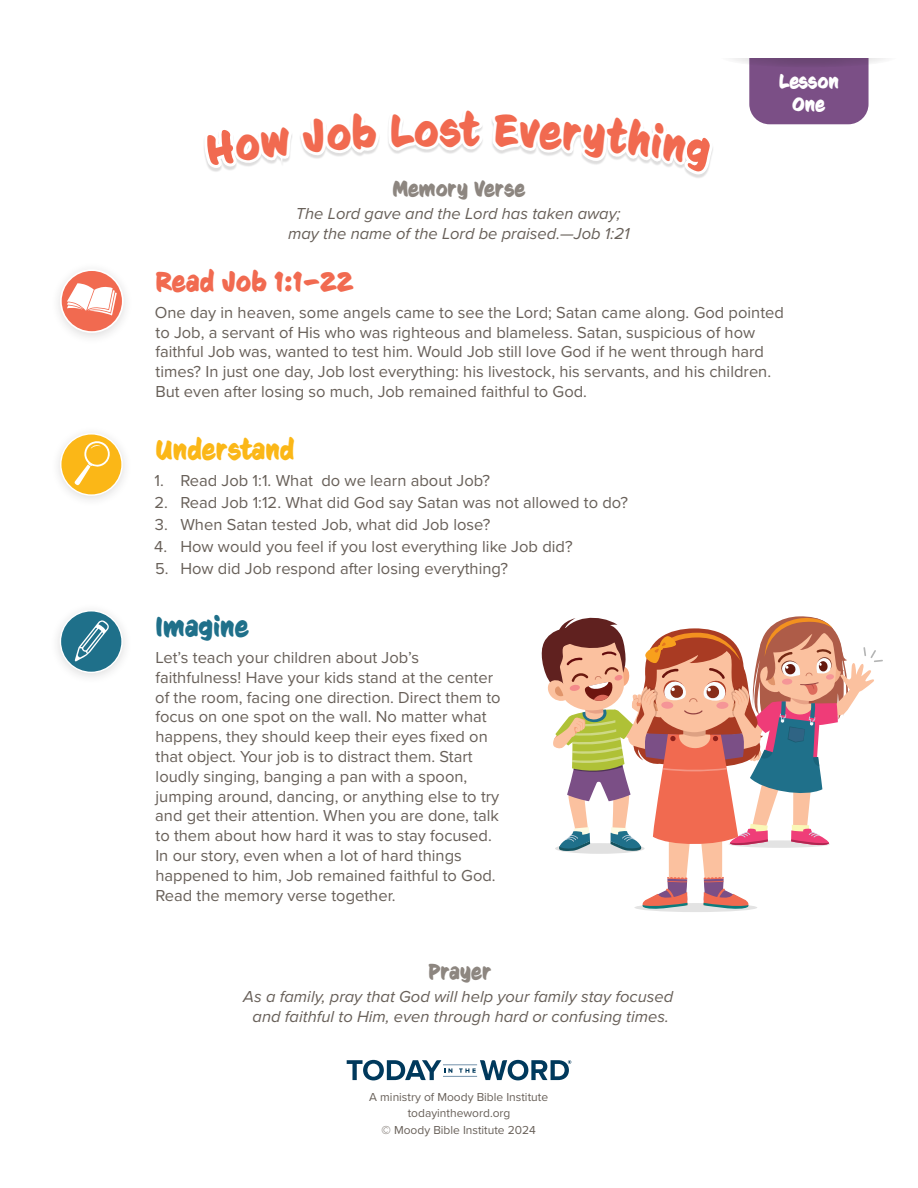
<style>
.page{position:relative;width:918px;height:1188px;background:#fff}
.page>*{position:absolute;margin:0;border:0;box-sizing:border-box;transform-origin:0 0}
.t1{font:700 43.5px "CC Sign Language";color:#f16a50}
.t2{font:700 27px "CC Sign Language";color:#f16a50}
.t3{font:700 27px "CC Sign Language";color:#fbb717}
.t4{font:700 27px "CC Sign Language";color:#1f708a}
.t5{font:700 21px "CC Sign Language";color:#8d8680}
.t6{font:700 19.5px/23.4px "CC Sign Language";color:#fff;text-align:center}
.t7{font:16.5px/19.8px "Proxima Nova";color:#686059}
.t8{font:italic 16.5px/19.8px "Proxima Nova";color:#686059;text-align:center}
.t9{font:12px "Proxima Nova";color:#686059}
</style>
<div class="page">
<svg style="left:347px;top:1060px;width:105px;height:20px"></svg>
<hr style="left:443px;top:1064px;width:34px;height:1px;background:#567a99">
<hr style="left:443px;top:1076px;width:34px;height:1px;background:#567a99">
<svg style="left:459px;top:1060px;width:112px;height:20px"></svg>
<svg style="left:60px;top:271px;width:64px;height:62px"></svg>
<svg style="left:60px;top:434px;width:63px;height:62px"></svg>
<svg style="left:60px;top:611px;width:63px;height:62px"></svg>
<svg style="left:541px;top:616px;width:342px;height:296px"></svg>
<div style="left:749px;top:20px;width:120px;height:104px;background:#7b4f86;border-radius:20px"></div>
<svg style="left:719px;top:47px;width:180px;height:20px"></svg>
<div style="left:700px;top:0;width:218px;height:58px;background:#fff"></div>
<div style="left:203px;top:110px;width:511px;height:69px;background:#231f20;opacity:.15"></div>
<svg style="left:204px;top:124px;width:89px;height:45px"></svg>
<svg style="left:302px;top:111px;width:76px;height:43px"></svg>
<svg style="left:390px;top:111px;width:49px;height:38px"></svg>
<svg style="left:493px;top:112px;width:219px;height:61px"></svg>
<h1 class="t1" style="left:439px;top:105px;width:42px">st</h1>
<p class="t5" style="left:392px;top:177px;width:134px">Memory Verse</p>
<p class="t8" style="left:288px;top:203px;width:343px">The Lord gave and the Lord has taken away; may the name of the Lord be praised.—Job 1:21</p>
<p class="t6" style="left:779px;top:69px;width:62px">Lesson<br>One</p>
<p class="t2" style="left:155px;top:266px;width:199px">Read Job 1:1–22</p>
<p class="t7" style="left:155px;top:302px;width:631px">One day in heaven, some angels came to see the Lord; Satan came along. God pointed to Job, a servant of His who was righteous and blameless. Satan, suspicious of how faithful Job was, wanted to test him. Would Job still love God if he went through hard times? In just one day, Job lost everything: his livestock, his servants, and his children.<br>But even after losing so much, Job remained faithful to God.</p>
<p class="t3" style="left:155px;top:434px;width:141px">Understand</p>
<p class="t7" style="left:154px;top:470px;width:337px">1. Read Job 1:1. What do we learn about Job?</p>
<p class="t7" style="left:154px;top:492px;width:475px">2. Read Job 1:12. What did God say Satan was not allowed to do?</p>
<p class="t7" style="left:155px;top:514px;width:337px">3. When Satan tested Job, what did Job lose?</p>
<p class="t7" style="left:154px;top:536px;width:420px">4. How would you feel if you lost everything like Job did?</p>
<p class="t7" style="left:155px;top:558px;width:355px">5. How did Job respond after losing everything?</p>
<p class="t4" style="left:155px;top:611px;width:95px">Imagine</p>
<p class="t7" style="left:155px;top:647px;width:347px">Let’s teach your children about Job’s faithfulness! Have your kids stand at the center of the room, facing one direction. Direct them to focus on one spot on the wall. No matter what happens, they should keep their eyes fixed on that object. Your job is to distract them. Start loudly singing, banging a pan with a spoon, jumping around, dancing, or anything else to try and get their attention. When you are done, talk to them about how hard it was to stay focused.<br>In our story, even when a lot of hard things happened to him, Job remained faithful to God.<br>Read the memory verse together.</p>
<p class="t5" style="left:428px;top:960px;width:65px">Prayer</p>
<p class="t8" style="left:243px;top:986px;width:431px">As a family, pray that God will help your family stay focused and faithful to Him, even through hard or confusing times.</p>
<p class="t9" style="left:369px;top:1088px;width:180px">A ministry of Moody Bible Institute</p>
<p class="t9" style="left:408px;top:1104px;width:104px">todayintheword.org</p>
<p class="t9" style="left:382px;top:1121px;width:156px">© Moody Bible Institute 2024</p>
</div>
